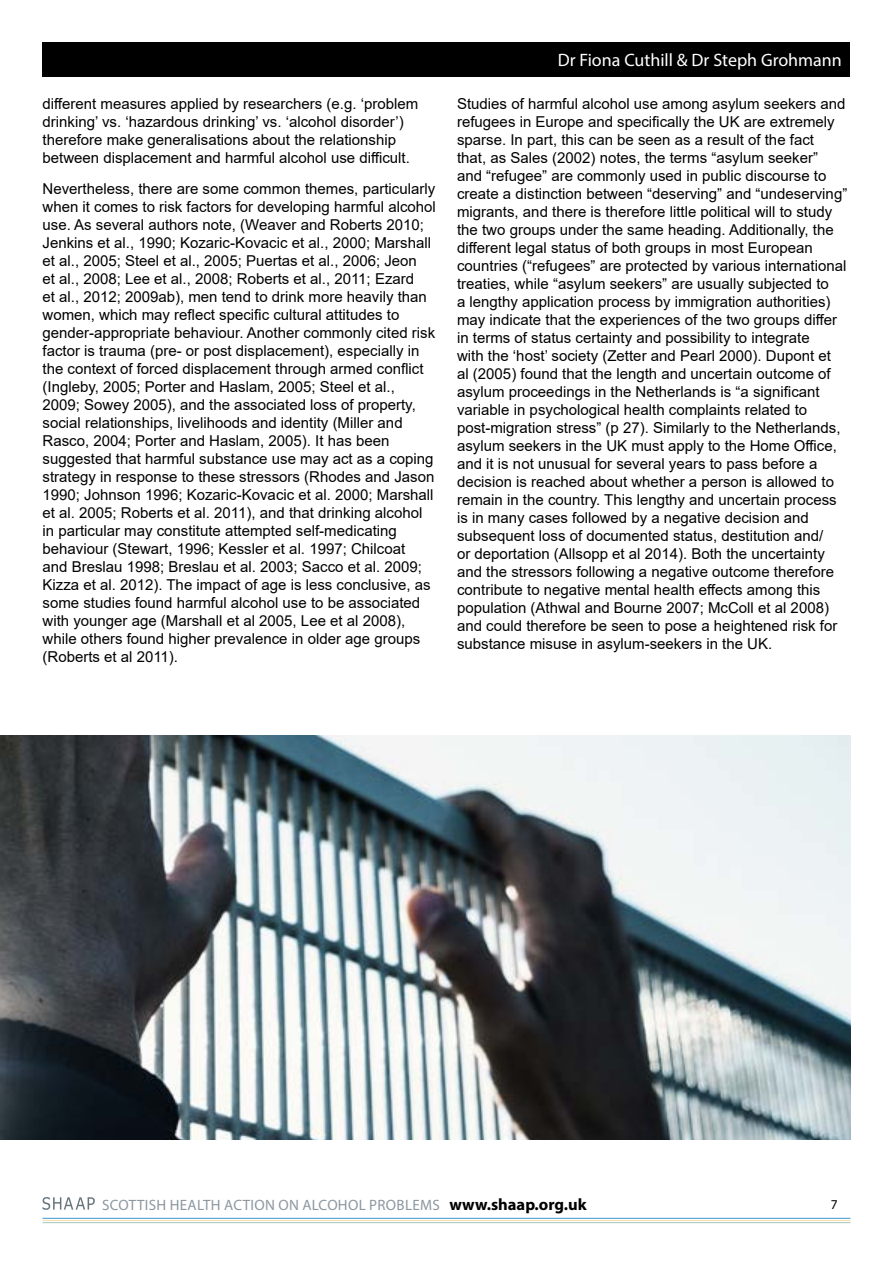
<style>
.page{position:relative;width:893px;height:1263px;background:#fff}
.page>*{position:absolute;margin:0;border:0;box-sizing:border-box;transform-origin:0 0}
.t1{font:18px "Myriad Pro";color:#fff}
.t2{font:15px/18px "Arial";color:#000}
.t3{font:15px "Myriad Pro";letter-spacing:.02em;color:#8c97a0}
.t4{font:13.5px "Myriad Pro";color:#000}
.s1{font-weight:700;font-size:16.5px;color:#000}
</style>
<div class="page">
<div style="left:43px;top:43px;width:807px;height:34px;background:#000"></div>
<img style="left:0;top:736px;width:850px;height:404px">
<hr style="left:43px;top:1218px;width:807px;height:1px;background:#52a3d6">
<hr style="left:43px;top:1220px;width:807px;height:1px;background:#fedfb1">
<hr style="left:43px;top:1222px;width:807px;height:1px;background:#aecec1">
<svg style="left:43px;top:1197px;width:52px;height:13px"></svg>
<p class="t2" style="left:43px;top:94px;width:377px">different measures applied by researchers (e.g. ‘problem drinking’ vs. ‘hazardous drinking’ vs. ‘alcohol disorder’) therefore make generalisations about the relationship between displacement and harmful alcohol use difficult.</p>
<p class="t2" style="left:43px;top:180px;width:395px">Nevertheless, there are some common themes, particularly when it comes to risk factors for developing harmful alcohol use. As several authors note, (Weaver and Roberts 2010; Jenkins et al., 1990; Kozaric-Kovacic et al., 2000; Marshall et al., 2005; Steel et al., 2005; Puertas et al., 2006; Jeon<br>et al., 2008; Lee et al., 2008; Roberts et al., 2011; Ezard<br>et al., 2012; 2009ab), men tend to drink more heavily than women, which may reflect specific cultural attitudes to gender-appropriate behaviour. Another commonly cited risk factor is trauma (pre- or post displacement), especially in the context of forced displacement through armed conflict (Ingleby, 2005; Porter and Haslam, 2005; Steel et al., 2009; Sowey 2005), and the associated loss of property, social relationships, livelihoods and identity (Miller and Rasco, 2004; Porter and Haslam, 2005). It has been suggested that harmful substance use may act as a coping strategy in response to these stressors (Rhodes and Jason 1990; Johnson 1996; Kozaric-Kovacic et al. 2000; Marshall et al. 2005; Roberts et al. 2011), and that drinking alcohol in particular may constitute attempted self-medicating behaviour (Stewart, 1996; Kessler et al. 1997; Chilcoat<br>and Breslau 1998; Breslau et al. 2003; Sacco et al. 2009; Kizza et al. 2012). The impact of age is less conclusive, as some studies found harmful alcohol use to be associated with younger age (Marshall et al 2005, Lee et al 2008), while others found higher prevalence in older age groups (Roberts et al 2011).</p>
<p class="t1" style="left:558px;top:49px;width:286px">Dr Fiona Cuthill &amp; Dr Steph Grohmann</p>
<p class="t2" style="left:457px;top:94px;width:392px">Studies of harmful alcohol use among asylum seekers and refugees in Europe and specifically the UK are extremely sparse. In part, this can be seen as a result of the fact<br>that, as Sales (2002) notes, the terms “asylum seeker”<br>and “refugee” are commonly used in public discourse to create a distinction between “deserving” and “undeserving” migrants, and there is therefore little political will to study the two groups under the same heading. Additionally, the different legal status of both groups in most European countries (“refugees” are protected by various international treaties, while “asylum seekers” are usually subjected to<br>a lengthy application process by immigration authorities) may indicate that the experiences of the two groups differ in terms of status certainty and possibility to integrate<br>with the ‘host’ society (Zetter and Pearl 2000). Dupont et<br>al (2005) found that the length and uncertain outcome of asylum proceedings in the Netherlands is “a significant variable in psychological health complaints related to post-migration stress” (p 27). Similarly to the Netherlands, asylum seekers in the UK must apply to the Home Office, and it is not unusual for several years to pass before a decision is reached about whether a person is allowed to remain in the country. This lengthy and uncertain process is in many cases followed by a negative decision and subsequent loss of documented status, destitution and/<br>or deportation (Allsopp et al 2014). Both the uncertainty and the stressors following a negative outcome therefore contribute to negative mental health effects among this population (Athwal and Bourne 2007; McColl et al 2008) and could therefore be seen to pose a heightened risk for substance misuse in asylum-seekers in the UK.</p>
<p class="t3" style="left:102px;top:1195px;width:486px">SCOTTISH HEALTH ACTION ON ALCOHOL PROBLEMS <span class="s1">www.shaap.org.uk</span></p>
<p class="t4" style="left:831px;top:1196px;width:8px">7</p>
</div>
